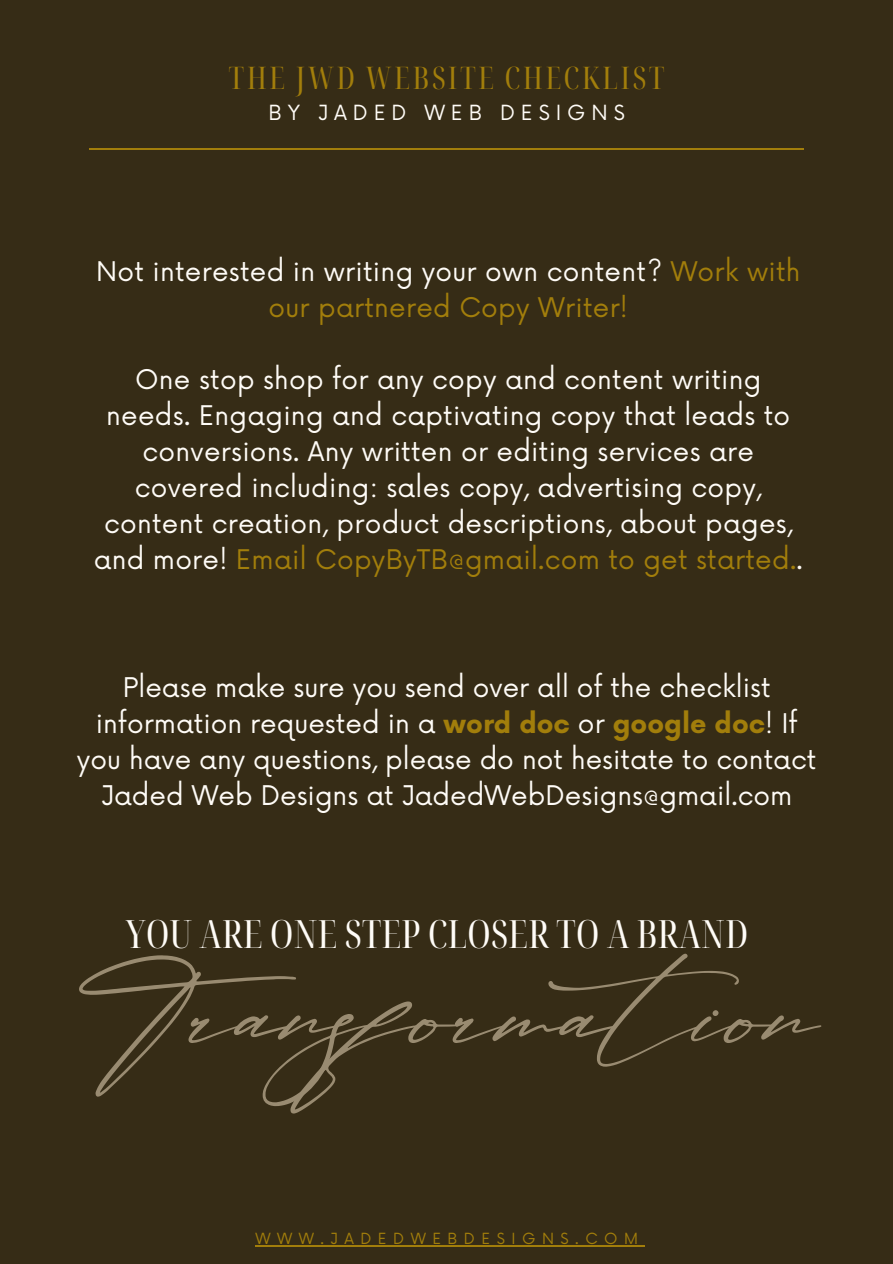
<style>
.page{position:relative;width:893px;height:1264px;background:#fff}
.page>*{position:absolute;margin:0;border:0;box-sizing:border-box;transform-origin:0 0}
.t1{font:135px "Bright Sunshine";color:#998b71}
.t2{font:extra-condensed 38.85px "Noto Serif Display";letter-spacing:.01em;color:#fffcf7}
.t3{font:extra-condensed 31.05px "Noto Serif Display";letter-spacing:.09em;color:#a27e0b}
.t4{font:26.4px/36px "Now";letter-spacing:.01em;color:#fffcf7;text-align:center}
.t5{font:20.4px "Now";letter-spacing:.29em;color:#fffcf7}
.t6{font:15px "Now";letter-spacing:.435em;color:#a27e0b}
.s1{color:#a27e0b}
.s2{font-weight:700;color:#a27e0b}
</style>
<div class="page">
<div style="left:0;top:0;width:892px;height:1263px;background:#362c16"></div>
<hr style="left:255px;top:1244px;width:389px;height:2px;background:#a27e0b">
<hr style="left:89px;top:149px;width:715px;height:1px;background:#a27e0b">
<p class="t3" style="left:229px;top:55px;width:437px">THE JWD WEBSITE CHECKLIST</p>
<p class="t5" style="left:268px;top:101px;width:358px">BY JADED WEB DESIGNS</p>
<p class="t4" style="left:96px;top:254px;width:706px">Not interested in writing your own content? <span class="s1">Work with our partnered Copy Writer!</span></p>
<p class="t4" style="left:94px;top:362px;width:710px">One stop shop for any copy and content writing needs. Engaging and captivating copy that leads to conversions. Any written or editing services are covered including: sales copy, advertising copy, content creation, product descriptions, about pages, and more! <span class="s1">Email CopyByTB@gmail.com to get started.</span>.</p>
<p class="t4" style="left:77px;top:670px;width:740px">Please make sure you send over all of the checklist information requested in a <span class="s2">word doc</span> or <span class="s2">google doc</span>! If you have any questions, please do not hesitate to contact Jaded Web Designs at JadedWebDesigns@gmail.com</p>
<p class="t2" style="left:126px;top:906px;width:623px">YOU ARE ONE STEP CLOSER TO A BRAND</p>
<p class="t1" style="left:78px;top:922px;width:741px">Transformation</p>
<p class="t6" style="left:255px;top:1230px;width:384px">WWW.JADEDWEBDESIGNS.COM</p>
</div>
